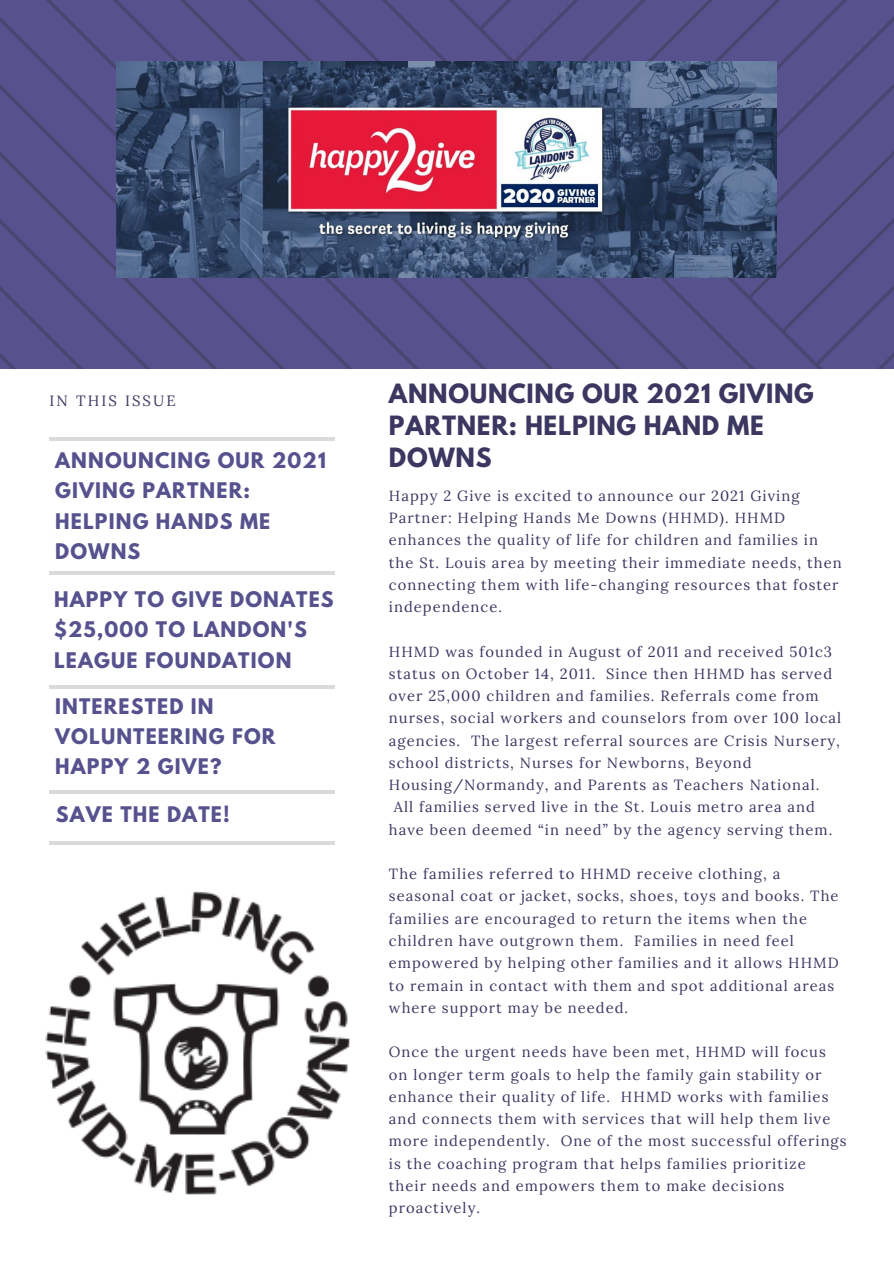
<style>
.page{position:relative;width:894px;height:1264px;background:#fff}
.page>*{position:absolute;margin:0;border:0;box-sizing:border-box;transform-origin:0 0}
.t1{font:700 23.55px/32.2px "League Spartan";letter-spacing:.03em;color:#3b3760}
.t2{font:700 19.05px/30.5px "League Spartan";letter-spacing:.06em;color:#57518e}
.t3{font:14.85px "Lora";letter-spacing:.14em;color:#3b3760}
.t4{font:14.7px/22.2px "Lora";letter-spacing:.07em;color:#3b3760}
</style>
<div class="page">
<img style="left:0;top:0;width:893px;height:369px">
<img style="left:116px;top:62px;width:660px;height:215px">
<hr style="left:49px;top:685px;width:285px;height:3px;background:#000">
<hr style="left:49px;top:841px;width:285px;height:3px;background:#000">
<hr style="left:49px;top:437px;width:285px;height:4px;background:#dadada">
<hr style="left:49px;top:790px;width:285px;height:4px;background:#dadada">
<img style="left:37px;top:882px;width:323px;height:323px;border-radius:50%">
<hr style="left:49px;top:571px;width:286px;height:3px;background:#000">
<p class="t3" style="left:49px;top:391px;width:128px">IN THIS ISSUE</p>
<p class="t1" style="left:389px;top:380px;width:426px">ANNOUNCING OUR 2021 GIVING<br>PARTNER: HELPING HAND ME</p>
<p class="t2" style="left:55px;top:447px;width:272px">ANNOUNCING OUR 2021</p>
<p class="t1" style="left:389px;top:444px;width:104px">DOWNS</p>
<p class="t2" style="left:55px;top:477px;width:216px">GIVING PARTNER:<br>HELPING HANDS ME<br>DOWNS</p>
<p class="t4" style="left:389px;top:484px;width:454px">Happy 2 Give is excited to announce our 2021 Giving Partner: Helping Hands Me Downs (HHMD). HHMD enhances the quality of life for children and families in the St. Louis area by meeting their immediate needs, then connecting them with life-changing resources that foster independence.</p>
<p class="t4" style="left:389px;top:640px;width:444px">HHMD was founded in August of 2011 and received 501c3</p>
<p class="t4" style="left:389px;top:662px;width:444px">status on October 14, 2011. Since then HHMD has served</p>
<p class="t4" style="left:389px;top:684px;width:431px">over 25,000 children and families. Referrals come from</p>
<p class="t4" style="left:389px;top:707px;width:453px">nurses, social workers and counselors from over 100 local</p>
<p class="t4" style="left:389px;top:729px;width:452px">agencies. The largest referral sources are Crisis Nursery,</p>
<p class="t4" style="left:389px;top:751px;width:364px">school districts, Nurses for Newborns, Beyond</p>
<p class="t4" style="left:389px;top:773px;width:432px">Housing/Normandy, and Parents as Teachers National.</p>
<p class="t4" style="left:393px;top:796px;width:422px">All families served live in the St. Louis metro area and</p>
<p class="t4" style="left:389px;top:818px;width:445px">have been deemed “in need” by the agency serving them.</p>
<p class="t4" style="left:389px;top:862px;width:451px">The families referred to HHMD receive clothing, a seasonal coat or jacket, socks, shoes, toys and books. The families are encouraged to return the items when the children have outgrown them. Families in need feel empowered by helping other families and it allows HHMD to remain in contact with them and spot additional areas where support may be needed.</p>
<p class="t4" style="left:389px;top:1040px;width:459px">Once the urgent needs have been met, HHMD will focus on longer term goals to help the family gain stability or enhance their quality of life. HHMD works with families and connects them with services that will help them live more independently. One of the most successful offerings is the coaching program that helps families prioritize<br>their needs and empowers them to make decisions proactively.</p>
<p class="t2" style="left:54px;top:586px;width:281px">HAPPY TO GIVE DONATES $25,000 TO LANDON'S<br>LEAGUE FOUNDATION</p>
<p class="t2" style="left:55px;top:693px;width:222px">INTERESTED IN<br>VOLUNTEERING FOR<br>HAPPY 2 GIVE?</p>
<p class="t2" style="left:56px;top:801px;width:175px">SAVE THE DATE!</p>
</div>
